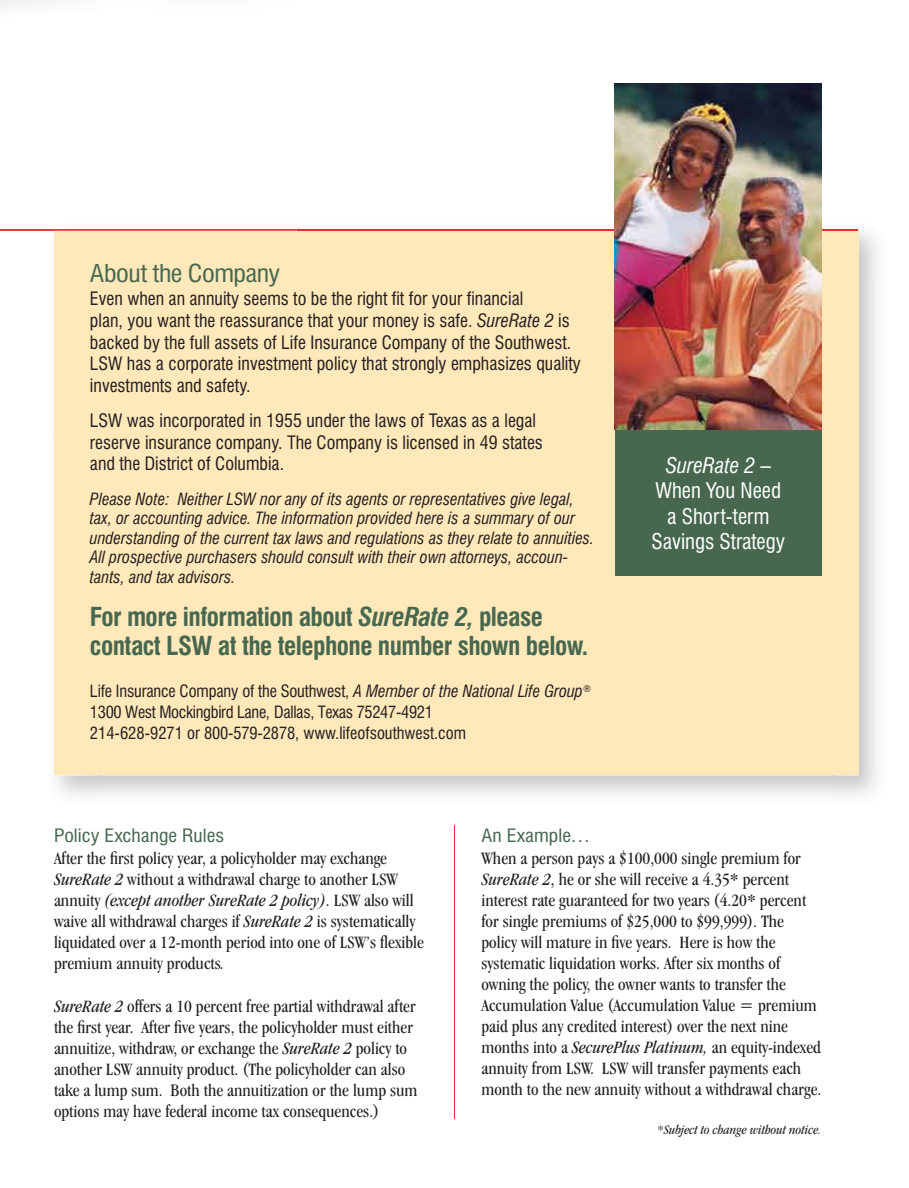
<style>
.page{position:relative;width:909px;height:1188px;background:#fff}
.page>*{position:absolute;margin:0;border:0;box-sizing:border-box;transform-origin:0 0}
.t1{font:700 condensed 25.5px/28.5px "Swiss 721 BT";letter-spacing:-.02em;color:#47684f}
.t2{font:condensed 24px "Swiss 721 BT";letter-spacing:-.02em;color:#47684f;scale:1.1 1}
.t3{font:condensed 21px/25.5px "Swiss 721 BT";color:#fff;text-align:center}
.t4{font:condensed 18px/21px "Garamond IT Cby BT";color:#231f20}
.t5{font:condensed 18px/21.6px "Swiss 721 BT";color:#231f20}
.t6{font:condensed 18px "Swiss 721 BT";color:#47684f;scale:1.1 1}
.t7{font:italic condensed 16.5px/19.5px "Swiss 721 BT";color:#231f20}
.t8{font:condensed 16.5px/21px "Swiss 721 BT";letter-spacing:-.01em;color:#231f20}
.t9{font:italic condensed 13.5px "Garamond IT Cby BT";color:#231f20}
.s1{font-style:italic}
</style>
<div class="page">
<img style="left:614px;top:223px;width:264px;height:52px">
<img style="left:834px;top:275px;width:43px;height:521px">
<div style="left:54px;top:230px;width:804px;height:545px;background:#ffe8ba"></div>
<hr style="left:0;top:229px;width:858px;height:2px;background:#e53032">
<hr style="left:454px;top:825px;width:1px;height:294px;background:#e53032">
<img style="left:279px;top:229px;width:17px;height:2px">
<svg style="left:0;top:0;width:279px;height:231px"></svg>
<div style="left:615px;top:289px;width:207px;height:287px;background:#47684f"></div>
<img style="left:615px;top:84px;width:207px;height:346px">
<h2 class="t2" style="left:90px;top:259px;width:174px">About the Company</h2>
<p class="t5" style="left:90px;top:288px;width:492px">Even when an annuity seems to be the right fit for your financial<br>plan, you want the reassurance that your money is safe. <span class="s1">SureRate 2</span> is backed by the full assets of Life Insurance Company of the Southwest.<br>LSW has a corporate investment policy that strongly emphasizes quality investments and safety.</p>
<p class="t5" style="left:90px;top:410px;width:454px">LSW was incorporated in 1955 under the laws of Texas as a legal reserve insurance company. The Company is licensed in 49 states and the District of Columbia.</p>
<p class="t7" style="left:90px;top:489px;width:506px">Please Note: Neither LSW nor any of its agents or representatives give legal, tax, or accounting advice. The information provided here is a summary of our understanding of the current tax laws and regulations as they relate to annuities.<br>All prospective purchasers should consult with their own attorneys, accoun&shy;tants, and tax advisors.</p>
<h1 class="t1" style="left:90px;top:603px;width:500px">For more information about <span class="s1">SureRate 2,</span> please contact LSW at the telephone number shown below.</h1>
<p class="t8" style="left:90px;top:681px;width:503px">Life Insurance Company of the Southwest, <span class="s1">A Member of the National Life Group</span><sup>®<br></sup>1300 West Mockingbird Lane, Dallas, Texas 75247-4921<br>214-628-9271 or 800-579-2878, www.lifeofsouthwest.com</p>
<p class="t3" style="left:651px;top:452px;width:135px"><span class="s1">SureRate 2</span> –<br>When You Need a Short-term<br>Savings Strategy</p>
<p class="t6" style="left:54px;top:824px;width:156px">Policy Exchange Rules</p>
<p class="t4" style="left:54px;top:848px;width:371px">After the first policy year, a policyholder may exchange <span class="s1">SureRate 2</span> without a withdrawal charge to another LSW annuity <span class="s1">(except another SureRate 2 policy)</span>. LSW also will waive all withdrawal charges if <span class="s1">SureRate 2</span> is systematically liquidated over a 12-month period into one of LSW’s flexible premium annuity products<span class="s1">.</span></p>
<p class="t4" style="left:54px;top:995px;width:365px"><span class="s1">SureRate 2</span> offers a 10 percent free partial withdrawal after the first year. After five years, the policyholder must either annuitize, withdraw, or exchange the <span class="s1">SureRate 2</span> policy to another LSW annuity product. (The policyholder can also take a lump sum. Both the annuitization or the lump sum options may have federal income tax consequences.)</p>
<p class="t6" style="left:482px;top:824px;width:100px">An Example…</p>
<p class="t4" style="left:482px;top:848px;width:342px">When a person pays a $100,000 single premium for <span class="s1">SureRate 2</span>, he or she will receive a 4.35* percent interest rate guaranteed for two years (4.20* percent for single premiums of $25,000 to $99,999). The policy will mature in five years. Here is how the systematic liquidation works. After six months of owning the policy, the owner wants to transfer the Accumulation Value (Accumulation Value = premium paid plus any credited interest) over the next nine months into a <span class="s1">SecurePlus Platinum,</span> an equity-indexed annuity from LSW. LSW will transfer payments each month to the new annuity without a withdrawal charge.</p>
<p class="t9" style="left:657px;top:1122px;width:166px">*Subject to change without notice.</p>
</div>
